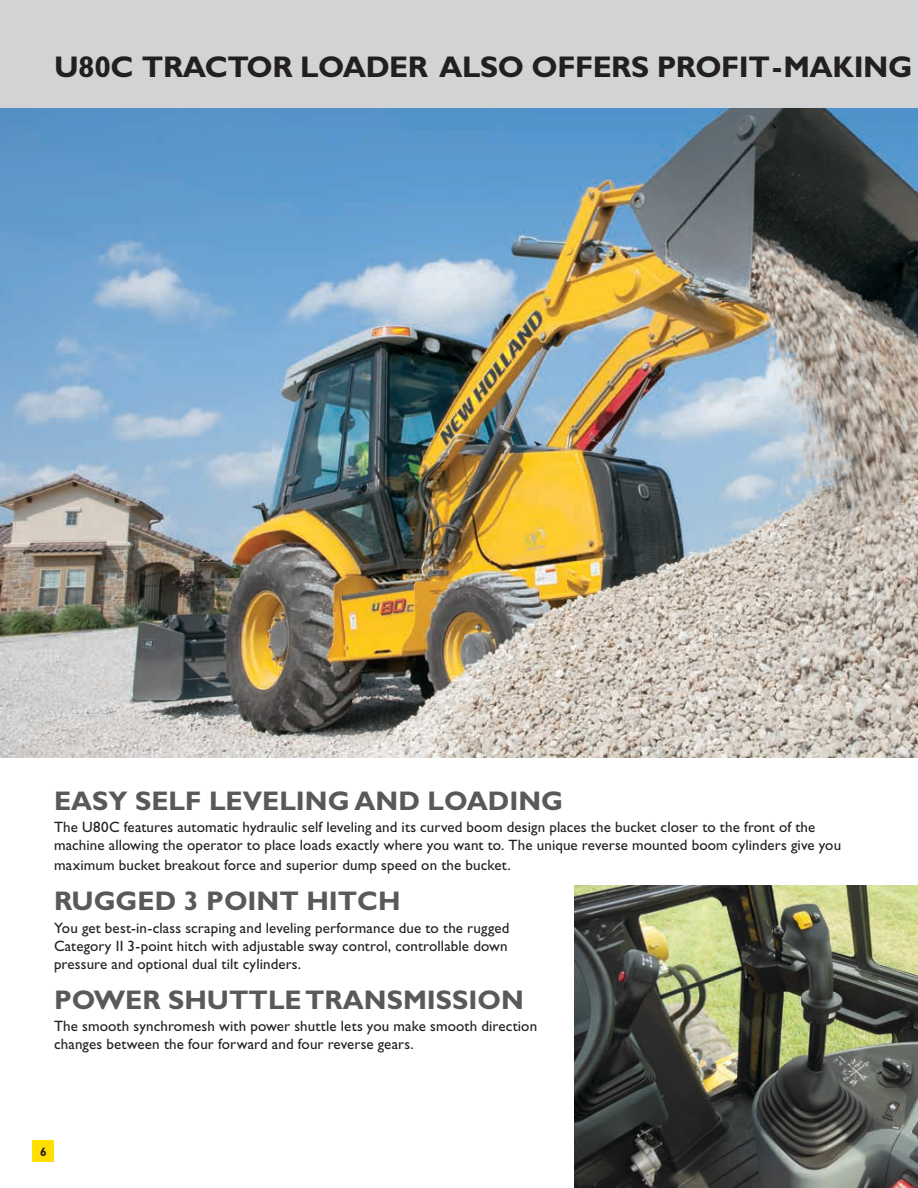
<style>
.page{position:relative;width:918px;height:1188px;background:#fff}
.page>*{position:absolute;margin:0;border:0;box-sizing:border-box;transform-origin:0 0}
.t1{font:700 30px "Gill Sans";letter-spacing:-.015em;color:#231f20}
.t2{font:700 27px "Gill Sans";color:#58595b}
.t3{font:15px/18px "Gill Sans";letter-spacing:.01em;color:#231f20}
.t4{font:700 12px "Gill Sans";color:#231f20}
</style>
<div class="page">
<img style="left:0;top:108px;width:918px;height:649px">
<div style="left:33px;top:1141px;width:21px;height:21px;background:#ffde00"></div>
<div style="left:0;top:0;width:918px;height:108px;background:#d1d3d4"></div>
<img style="left:575px;top:886px;width:343px;height:302px">
<h1 class="t1" style="left:54px;top:49px;width:860px">U80C TRACTOR LOADER ALSO OFFERS PROFIT-MAKING</h1>
<h2 class="t2" style="left:54px;top:785px;width:511px">EASY SELF LEVELING AND LOADING</h2>
<p class="t3" style="left:54px;top:818px;width:789px">The U80C features automatic hydraulic self leveling and its curved boom design places the bucket closer to the front of the machine allowing the operator to place loads exactly where you want to. The unique reverse mounted boom cylinders give you</p>
<p class="t3" style="left:54px;top:856px;width:458px">maximum bucket breakout force and superior dump speed on the bucket.</p>
<h2 class="t2" style="left:54px;top:885px;width:348px">RUGGED 3 POINT HITCH</h2>
<p class="t3" style="left:54px;top:919px;width:457px;text-align:justify">You get best-in-class scraping and leveling performance due to the rugged Category II 3-point hitch with adjustable sway control, controllable down pressure and optional dual tilt cylinders.</p>
<h2 class="t2" style="left:54px;top:984px;width:471px">POWER SHUTTLE TRANSMISSION</h2>
<p class="t3" style="left:54px;top:1018px;width:485px">The smooth synchromesh with power shuttle lets you make smooth direction changes between the four forward and four reverse gears.</p>
<p class="t4" style="left:40px;top:1145px;width:8px">6</p>
</div>
